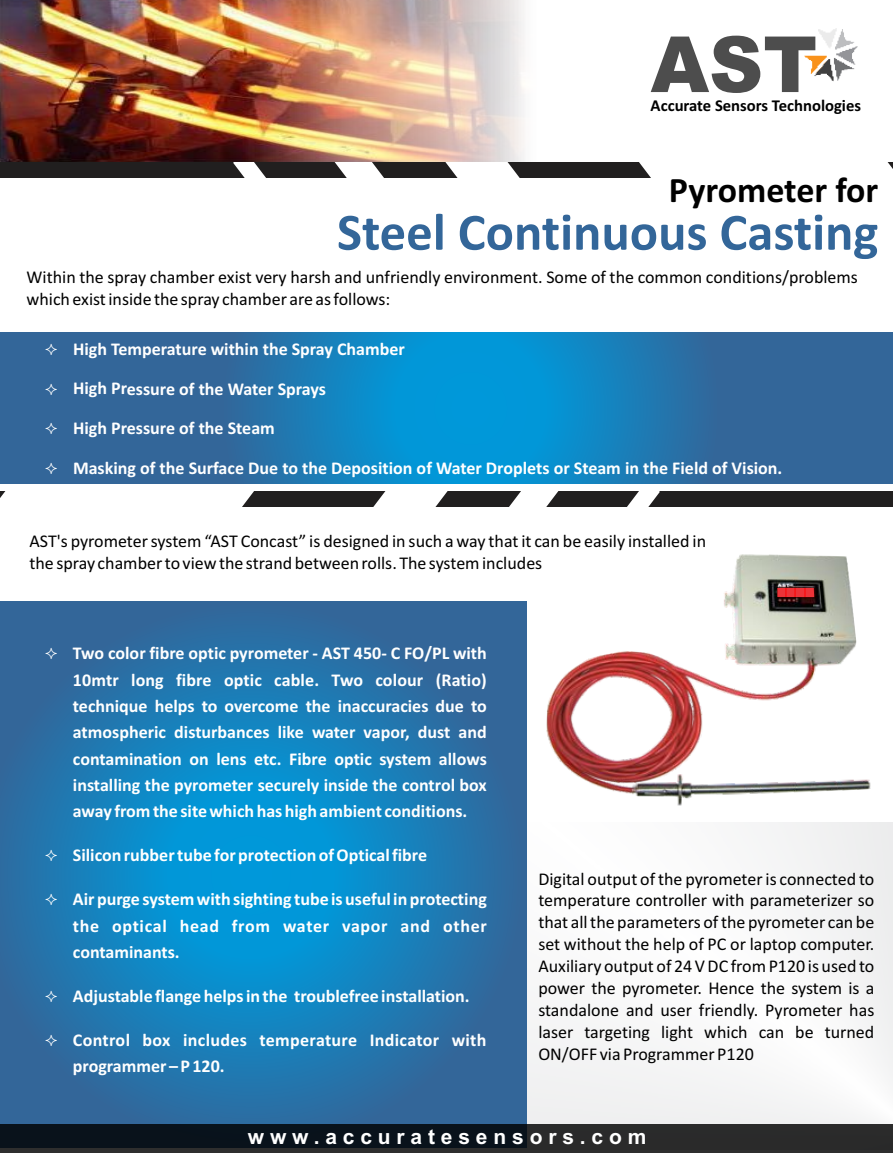
<style>
.page{position:relative;width:893px;height:1153px;background:#fff}
.page>*{position:absolute;margin:0;border:0;box-sizing:border-box;transform-origin:0 0}
.t1{font:900 77.4px "Arial";color:#4d4d4d}
.t2{font:700 52.8px "Calibri";color:#369}
.t3{font:700 36px "Calibri";color:#000}
.t4{font:700 21px "Arial";letter-spacing:.28em;color:#fff}
.t5{font:700 18px/26.4px "Calibri";color:#fff;text-align:justify}
.t6{font:18px/21.9px "Calibri";color:#000}
.t7{font:700 18px/26.4px "Calibri";letter-spacing:.02em;color:#fff}
.t8{font:700 16.65px "Calibri";color:#000}
</style>
<div class="page">
<img style="left:0;top:0;width:548px;height:163px">
<img style="left:526px;top:822px;width:367px;height:302px">
<svg style="left:0;top:602px;width:526px;height:522px;background:#1f79b1"></svg>
<div style="left:0;top:1124px;width:893px;height:29px;background:#000;opacity:.82"></div>
<svg style="left:0;top:332px;width:893px;height:151px;background:#2177ae"></svg>
<div style="left:0;top:163px;width:893px;height:15px;background:#211f1f"></div>
<svg style="left:233px;top:163px;width:33px;height:15px"></svg>
<svg style="left:335px;top:163px;width:49px;height:15px"></svg>
<svg style="left:446px;top:163px;width:74px;height:15px"></svg>
<div style="left:639px;top:163px;width:254px;height:15px;background:#fff"></div>
<div style="left:0;top:491px;width:893px;height:16px;background:#211f1f"></div>
<svg style="left:627px;top:491px;width:33px;height:16px"></svg>
<svg style="left:509px;top:491px;width:50px;height:16px"></svg>
<svg style="left:373px;top:491px;width:75px;height:16px"></svg>
<div style="left:0;top:491px;width:254px;height:16px;background:#fff"></div>
<img style="left:804px;top:29px;width:54px;height:52px">
<img style="left:819px;top:28px;width:18px;height:21px">
<img style="left:546px;top:554px;width:325px;height:252px">
<svg style="left:777px;top:588px;width:37px;height:9px"></svg>
<svg style="left:46px;top:344px;width:11px;height:11px"></svg>
<svg style="left:46px;top:383px;width:11px;height:11px"></svg>
<svg style="left:46px;top:423px;width:11px;height:11px"></svg>
<svg style="left:46px;top:462px;width:11px;height:12px"></svg>
<svg style="left:46px;top:648px;width:11px;height:11px"></svg>
<svg style="left:46px;top:850px;width:11px;height:11px"></svg>
<svg style="left:46px;top:894px;width:11px;height:11px"></svg>
<svg style="left:46px;top:991px;width:11px;height:11px"></svg>
<svg style="left:46px;top:1034px;width:11px;height:12px"></svg>
<h1 class="t1" style="left:651px;top:37px;width:168px">AST</h1>
<p class="t8" style="left:651px;top:98px;width:212px">Accurate Sensors Technologies</p>
<h3 class="t3" style="left:669px;top:175px;width:211px">Pyrometer for</h3>
<h2 class="t2" style="left:337px;top:210px;width:543px">Steel Continuous Casting</h2>
<p class="t6" style="left:27px;top:268px;width:833px">Within the spray chamber exist very harsh and unfriendly environment. Some of the common conditions/problems which exist inside the spray chamber are as follows:</p>
<p class="t5" style="left:73px;top:331px;width:711px;line-height:39.6px;text-align:left">High Temperature within the Spray Chamber<br>High Pressure of the Water Sprays<br>High Pressure of the Steam<br>Masking of the Surface Due to the Deposition of Water Droplets or Steam in the Field of Vision.</p>
<p class="t6" style="left:29px;top:531px;width:678px">AST's pyrometer system “AST Concast” is designed in such a way that it can be easily installed in the spray chamber to view the strand between rolls. The system includes</p>
<p class="t5" style="left:73px;top:641px;width:415px">Two color fibre optic pyrometer - AST 450- C FO/PL with 10mtr long fibre optic cable. Two colour (Ratio) technique helps to overcome the inaccuracies due to atmospheric disturbances like water vapor, dust and contamination on lens etc. Fibre optic system allows installing the pyrometer securely inside the control box away from the site which has high ambient conditions.</p>
<p class="t5" style="left:73px;top:843px;width:356px">Silicon rubber tube for protection of Optical fibre</p>
<p class="t5" style="left:73px;top:887px;width:415px">Air purge system with sighting tube is useful in protecting the optical head from water vapor and other contaminants.</p>
<p class="t5" style="left:73px;top:984px;width:398px">Adjustable flange helps in the troublefree installation.</p>
<p class="t7" style="left:73px;top:1028px;width:415px">Control box includes temperature Indicator with programmer – P 120.</p>
<p class="t6" style="left:538px;top:869px;width:338px;text-align:justify">Digital output of the pyrometer is connected to temperature controller with parameterizer so that all the parameters of the pyrometer can be set without the help of PC or laptop computer.<br>Auxiliary output of 24 V DC from P120 is used to power the pyrometer. Hence the system is a standalone and user friendly. Pyrometer has laser targeting light which can be turned ON/OFF via Programmer P120</p>
<p class="t4" style="left:248px;top:1129px;width:400px">www.accuratesensors.com</p>
</div>
